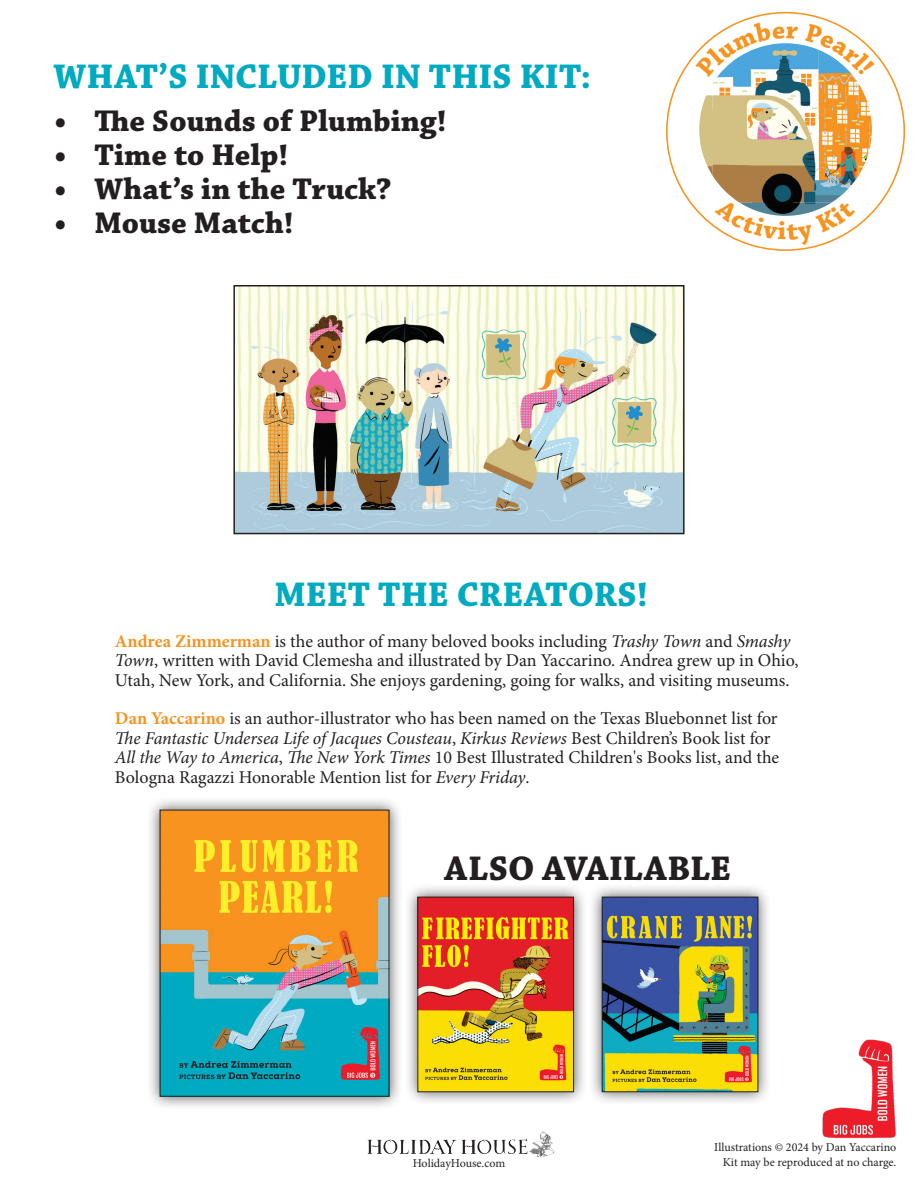
<style>
.page{position:relative;width:918px;height:1188px;background:#fff}
.page>*{position:absolute;margin:0;border:0;box-sizing:border-box;transform-origin:0 0}
.t1{font:700 36px "Chaparral Pro";color:#00abc1}
.t2{font:700 36px "Chaparral Pro";color:#231f20}
.t3{font:700 31.5px "Chaparral Pro";color:#231f20}
.t4{font:18px/19.5px "Minion Pro";letter-spacing:-.005em;color:#231f20}
.t5{font:12px "Minion Pro";letter-spacing:-.005em;color:#231f20}
.s1{font-weight:700;color:#f7931f}
.s2{font-style:italic}
</style>
<div class="page">
<img style="left:367px;top:1131px;width:188px;height:27px">
<img style="left:822px;top:1039px;width:74px;height:100px">
<div style="left:146px;top:796px;width:257px;height:315px;background:#231f20;opacity:.75"></div>
<img style="left:162px;top:812px;width:225px;height:283px">
<div style="left:588px;top:883px;width:184px;height:223px;background:#231f20;opacity:.75"></div>
<img style="left:604px;top:899px;width:152px;height:191px">
<div style="left:602px;top:897px;width:156px;height:195px;border:1px solid #231f20"></div>
<div style="left:404px;top:883px;width:184px;height:223px;background:#231f20;opacity:.75"></div>
<img style="left:419px;top:899px;width:153px;height:191px">
<div style="left:417px;top:897px;width:157px;height:195px;border:1px solid #231f20"></div>
<img style="left:739px;top:44px;width:80px;height:119px">
<img style="left:819px;top:76px;width:13px;height:87px">
<img style="left:713px;top:77px;width:26px;height:86px">
<img style="left:832px;top:76px;width:27px;height:87px">
<img style="left:699px;top:95px;width:14px;height:80px">
<img style="left:859px;top:84px;width:13px;height:91px">
<img style="left:712px;top:163px;width:147px;height:35px">
<img style="left:236px;top:288px;width:446px;height:243px">
<div style="left:233px;top:285px;width:452px;height:249px;border:2px solid #231f20"></div>
<svg style="left:696px;top:21px;width:102px;height:56px"></svg>
<svg style="left:805px;top:23px;width:70px;height:53px"></svg>
<svg style="left:715px;top:198px;width:141px;height:47px"></svg>
<p class="t1" style="left:53px;top:55px;width:539px">WHAT’S INCLUDED IN THIS KIT:</p>
<p class="t3" style="left:54px;top:102px;width:394px">• The Sounds of Plumbing!</p>
<p class="t3" style="left:54px;top:136px;width:236px">• Time to Help!</p>
<p class="t3" style="left:54px;top:170px;width:339px">• What’s in the Truck?</p>
<p class="t3" style="left:54px;top:204px;width:241px">• Mouse Match!</p>
<p class="t1" style="left:275px;top:574px;width:375px">MEET THE CREATORS!</p>
<p class="t4" style="left:115px;top:631px;width:685px"><span class="s1">Andrea Zimmerman</span> is the author of many beloved books including <span class="s2">Trashy Town</span> and <span class="s2">Smashy<br>Town</span>, written with David Clemesha and illustrated by Dan Yaccarino. Andrea grew up in Ohio,<br>Utah, New York, and California. She enjoys gardening, going for walks, and visiting museums.</p>
<p class="t4" style="left:115px;top:709px;width:666px"><span class="s1">Dan Yaccarino</span> is an author-illustrator who has been named on the Texas Bluebonnet list for <span class="s2">The Fantastic Undersea Life of Jacques Cousteau</span>, <span class="s2">Kirkus Reviews</span> Best Children’s Book list for <span class="s2">All the Way to America</span>, <span class="s2">The New York Times</span> 10 Best Illustrated Children's Books list, and the Bologna Ragazzi Honorable Mention list for <span class="s2">Every Friday</span>.</p>
<p class="t2" style="left:445px;top:847px;width:288px">ALSO AVAILABLE</p>
<p class="t5" style="left:714px;top:1139px;width:184px">Illustrations © 2024 by Dan Yaccarino</p>
<p class="t5" style="left:413px;top:1155px;width:94px">HolidayHouse.com</p>
<p class="t5" style="left:723px;top:1154px;width:175px">Kit may be reproduced at no charge.</p>
</div>
